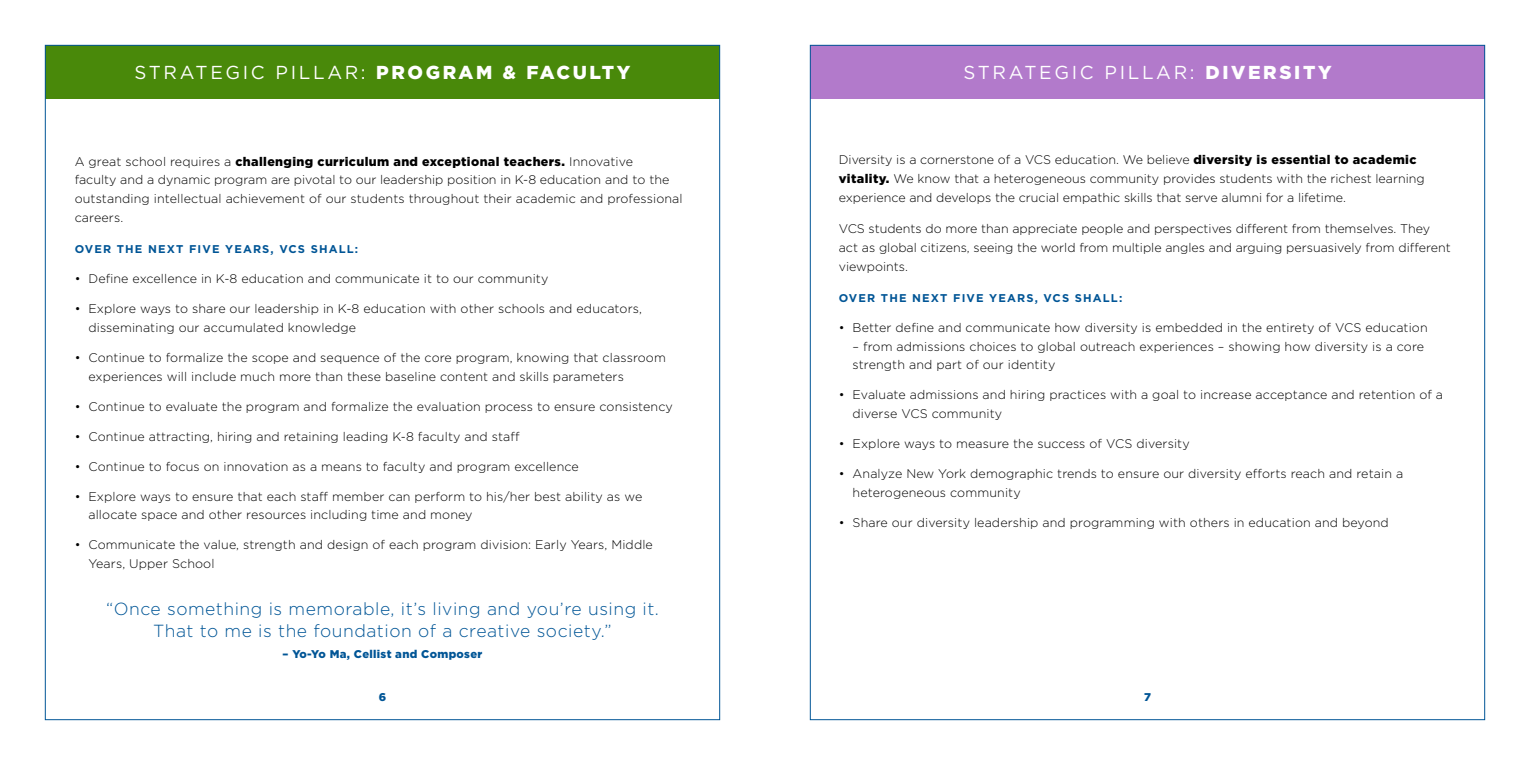
<style>
.page{position:relative;width:1530px;height:765px;background:#fff}
.page>*{position:absolute;margin:0;border:0;box-sizing:border-box;transform-origin:0 0}
.t1{font:18.75px "Gotham";letter-spacing:.14em;color:#fff}
.t2{font:300 17.5px/21.2px "Gotham";letter-spacing:.03em;color:#005596;text-align:center}
.t3{font:300 12.5px/18.8px "Gotham";letter-spacing:.01em;color:#000}
.t4{font:700 11.25px "Gotham";letter-spacing:.1em;color:#005596}
.t5{font:900 11.25px "Gotham";letter-spacing:.03em;color:#005596}
.s1{font-weight:900}
</style>
<div class="page">
<div style="left:45px;top:45px;width:675px;height:53px;background:#49890a"></div>
<div style="left:810px;top:45px;width:675px;height:53px;background:#b27acb"></div>
<h1 class="t1" style="left:135px;top:62px;width:497px">STRATEGIC PILLAR: <span class="s1">PROGRAM &amp; FACULTY</span></h1>
<h1 class="t1" style="left:963px;top:62px;width:370px">STRATEGIC PILLAR: <span class="s1">DIVERSITY</span></h1>
<p class="t3" style="left:75px;top:152px;width:610px">A great school requires a <span class="s1">challenging curriculum and exceptional teachers.</span> Innovative<br>faculty and a dynamic program are pivotal to our leadership position in K-8 education and to the outstanding intellectual achievement of our students throughout their academic and professional careers.</p>
<p class="t4" style="left:75px;top:243px;width:285px">OVER THE NEXT FIVE YEARS, VCS SHALL:</p>
<p class="t3" style="left:75px;top:269px;width:475px">• Define excellence in K-8 education and communicate it to our community</p>
<p class="t3" style="left:88px;top:299px;width:555px;text-indent:-14px">• Explore ways to share our leadership in K-8 education with other schools and educators, disseminating our accumulated knowledge</p>
<p class="t3" style="left:88px;top:348px;width:579px;text-indent:-14px">• Continue to formalize the scope and sequence of the core program, knowing that classroom experiences will include much more than these baseline content and skills parameters</p>
<p class="t3" style="left:75px;top:397px;width:600px">• Continue to evaluate the program and formalize the evaluation process to ensure consistency</p>
<p class="t3" style="left:75px;top:427px;width:446px">• Continue attracting, hiring and retaining leading K-8 faculty and staff</p>
<p class="t3" style="left:75px;top:457px;width:506px">• Continue to focus on innovation as a means to faculty and program excellence</p>
<p class="t3" style="left:88px;top:487px;width:555px;text-indent:-14px">• Explore ways to ensure that each staff member can perform to his/her best ability as we allocate space and other resources including time and money</p>
<p class="t3" style="left:88px;top:535px;width:566px;text-indent:-14px">• Communicate the value, strength and design of each program division: Early Years, Middle<br>Years, Upper School</p>
<h2 class="t2" style="left:106px;top:598px;width:555px">“Once something is memorable, it’s living and you’re using it.<br>That to me is the foundation of a creative society.”</h2>
<p class="t5" style="left:283px;top:646px;width:201px">– Yo-Yo Ma, Cellist and Composer</p>
<p class="t3" style="left:839px;top:150px;width:588px">Diversity is a cornerstone of a VCS education. We believe <span class="s1">diversity is essential to academic vitality.</span> We know that a heterogeneous community provides students with the richest learning experience and develops the crucial empathic skills that serve alumni for a lifetime.</p>
<p class="t3" style="left:839px;top:219px;width:613px">VCS students do more than appreciate people and perspectives different from themselves. They act as global citizens, seeing the world from multiple angles and arguing persuasively from different viewpoints.</p>
<p class="t4" style="left:839px;top:291px;width:285px">OVER THE NEXT FIVE YEARS, VCS SHALL:</p>
<p class="t3" style="left:839px;top:318px;width:590px">• Better define and communicate how diversity is embedded in the entirety of VCS education</p>
<p class="t3" style="left:853px;top:337px;width:573px">– from admissions choices to global outreach experiences – showing how diversity is a core strength and part of our identity</p>
<p class="t3" style="left:853px;top:385px;width:592px;text-indent:-14px">• Evaluate admissions and hiring practices with a goal to increase acceptance and retention of a diverse VCS community</p>
<p class="t3" style="left:839px;top:434px;width:352px">• Explore ways to measure the success of VCS diversity</p>
<p class="t3" style="left:853px;top:464px;width:552px;text-indent:-14px">• Analyze New York demographic trends to ensure our diversity efforts reach and retain a heterogeneous community</p>
<p class="t3" style="left:839px;top:513px;width:552px">• Share our diversity leadership and programming with others in education and beyond</p>
<p class="t5" style="left:379px;top:689px;width:9px">6</p>
<p class="t5" style="left:1144px;top:689px;width:8px">7</p>
</div>
